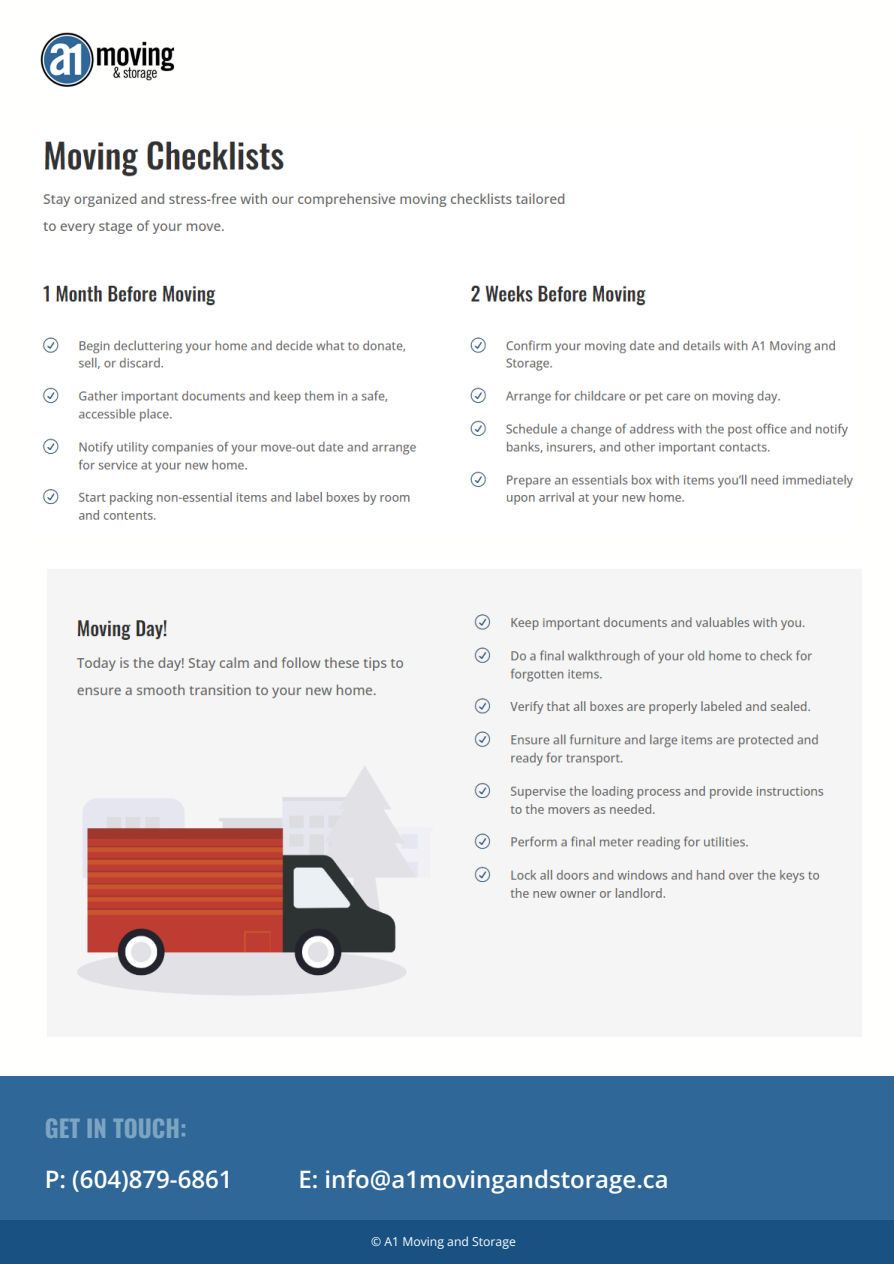
<style>
.page{position:relative;width:894px;height:1264px;background:#fff}
.page>*{position:absolute;margin:0;border:0;box-sizing:border-box;transform-origin:0 0}
.t1{font:600 24px "Open Sans";color:#fffffe}
.t2{font:700 24px "Oswald";color:#7da4c1}
.t3{font:12.3px "Open Sans";color:#fff}
</style>
<div class="page">
<img style="left:42px;top:141px;width:811px;height:379px">
<img style="left:76px;top:614px;width:748px;height:382px">
<img style="left:40px;top:32px;width:135px;height:56px">
<div style="left:0;top:1075px;width:893px;height:145px;background:#2f6798"></div>
<div style="left:0;top:1220px;width:893px;height:43px;background:#185182"></div>
<h1 class="t2" style="left:45px;top:1109px;width:143px">GET IN TOUCH:</h1>
<h1 class="t1" style="left:45px;top:1162px;width:189px">P: (604)879-6861</h1>
<h2 class="t1" style="left:298px;top:1162px;width:372px">E: info@a1movingandstorage.ca</h2>
<p class="t3" style="left:371px;top:1232px;width:146px">© A1 Moving and Storage</p>
</div>
